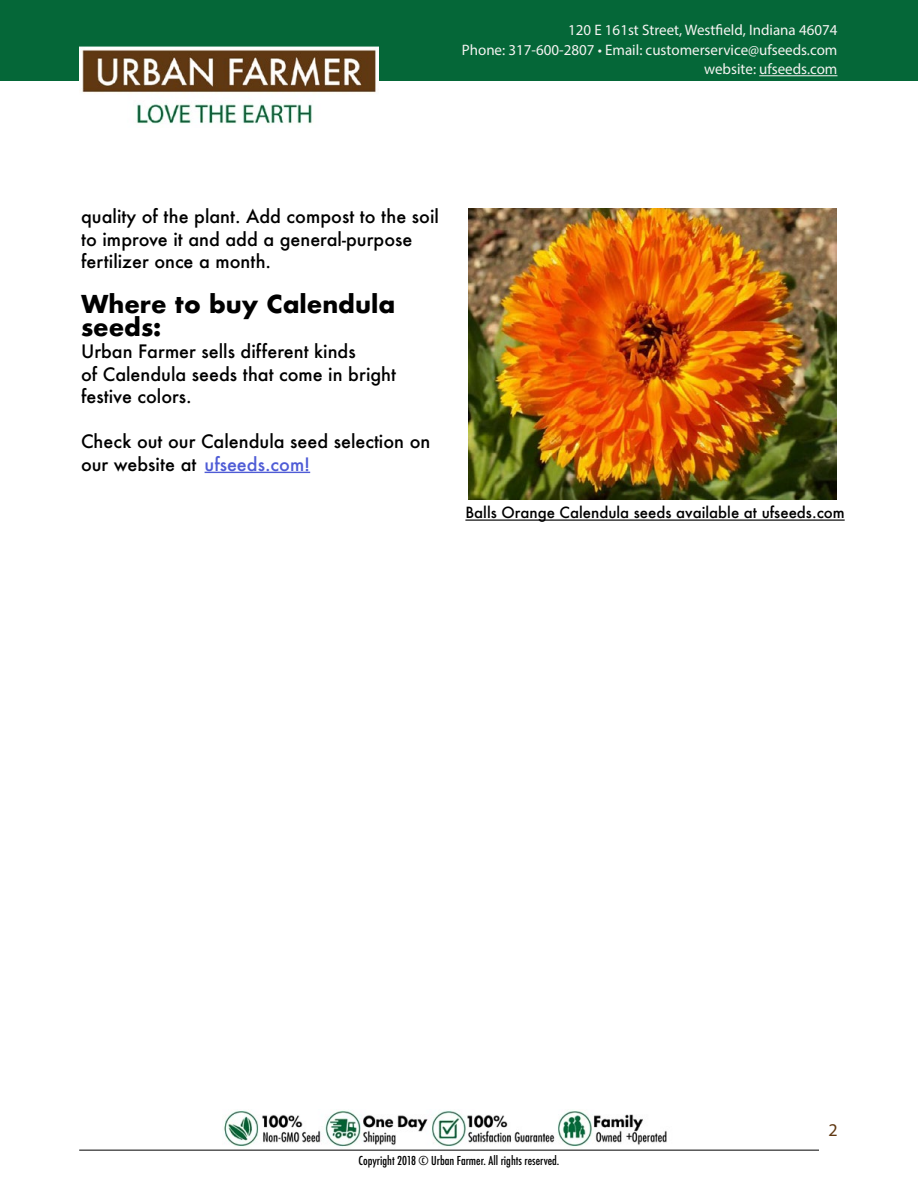
<style>
.page{position:relative;width:918px;height:1188px;background:#fff}
.page>*{position:absolute;margin:0;border:0;box-sizing:border-box;transform-origin:0 0}
.t1{font:700 24px/22.5px "Futura";color:#000}
.t2{font:500 18px/22.5px "Futura";color:#000}
.t3{font:18px "Myriad Pro";color:#603812}
.t4{font:15.15px/19.5px "Myriad Pro";color:#f5f3f1;text-align:right}
.t5{font:500 15px "Futura";color:#000}
.t6{font:500 condensed 12px "Futura";color:#000}
.s1{color:#4f5cd6}
</style>
<div class="page">
<hr style="left:79px;top:1150px;width:740px;height:1px;background:#000">
<div style="left:0;top:0;width:918px;height:81px;background:#056738"></div>
<img style="left:468px;top:208px;width:369px;height:292px">
<hr style="left:465px;top:519px;width:380px;height:2px;background:#000">
<hr style="left:759px;top:75px;width:78px;height:1px;background:#f5f3f1">
<hr style="left:205px;top:472px;width:105px;height:1px;background:#4f5cd6">
<img style="left:223px;top:1110px;width:444px;height:37px">
<img style="left:79px;top:47px;width:299px;height:77px">
<p class="t4" style="left:462px;top:20px;width:377px">120 E 161st Street, Westfield, Indiana 46074<br>Phone: 317-600-2807 • Email: customerservice@ufseeds.com website: ufseeds.com</p>
<p class="t2" style="left:81px;top:205px;width:360px">quality of the plant. Add compost to the soil to improve it and add a general-purpose fertilizer once a month.</p>
<h1 class="t1" style="left:81px;top:293px;width:316px">Where to buy Calendula seeds:</h1>
<p class="t2" style="left:81px;top:340px;width:317px">Urban Farmer sells different kinds<br>of Calendula seeds that come in bright festive colors.</p>
<p class="t2" style="left:81px;top:430px;width:351px">Check out our Calendula seed selection on our website at <span class="s1">ufseeds.com!</span></p>
<p class="t5" style="left:465px;top:502px;width:381px">Balls Orange Calendula seeds available at ufseeds.com</p>
<p class="t3" style="left:828px;top:1119px;width:11px">2</p>
<p class="t6" style="left:359px;top:1153px;width:202px">Copyright 2018 © Urban Farmer. All rights reserved.</p>
</div>
